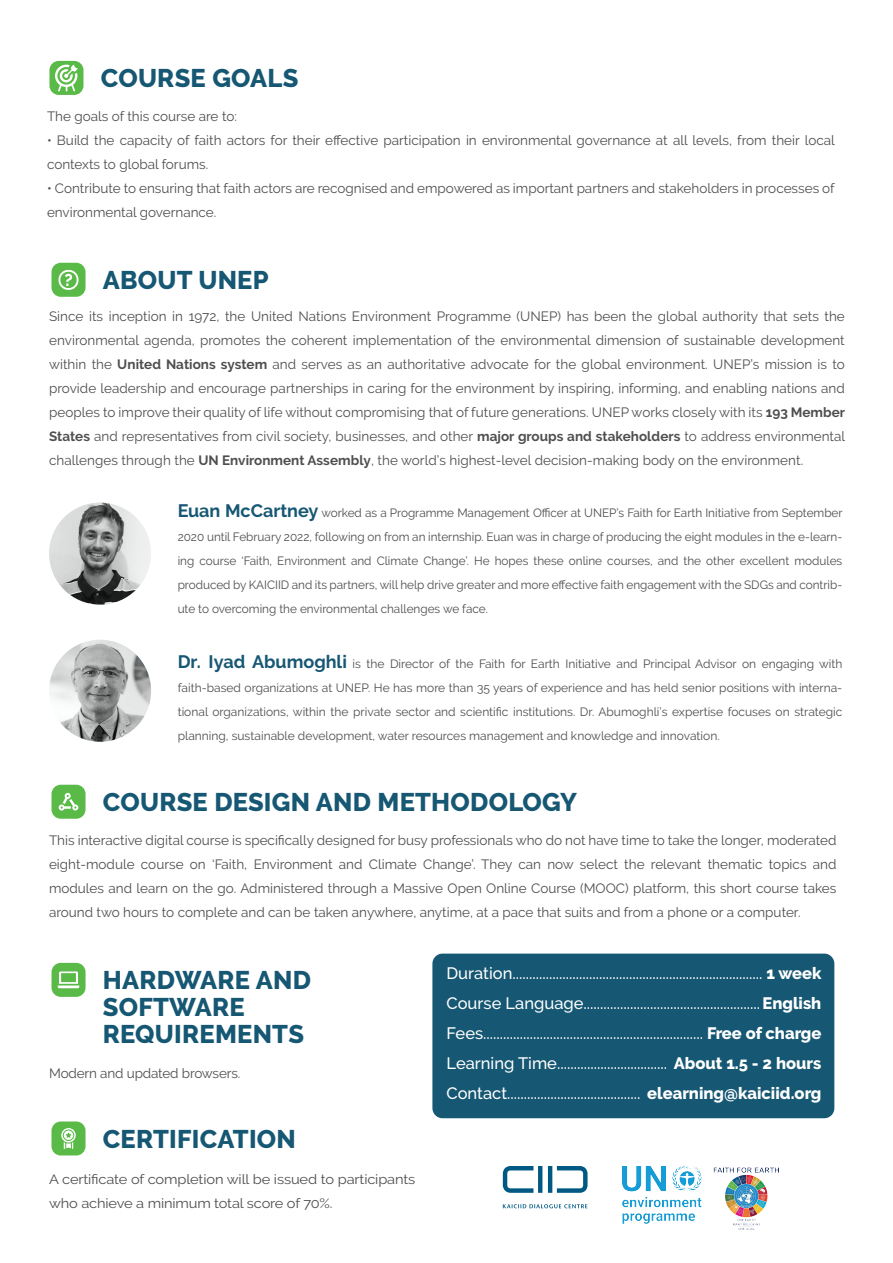
<style>
.page{position:relative;width:893px;height:1263px;background:#fff}
.page>*{position:absolute;margin:0;border:0;box-sizing:border-box;transform-origin:0 0}
.t1{font:800 25.5px/27px "Raleway";letter-spacing:.01em;color:#165773}
.t2{font:500 16.5px/30px "Raleway";color:#fff;text-align:justify}
.t3{font:13.5px/24px "Raleway";color:#4e4e4e;text-align:justify}
.t4{font:13.5px/24px "Raleway";color:#4e4e4e;scale:1.09 1}
.t5{font:12px/24px "Raleway";color:#4e4e4e;text-align:justify}
.s1{font-weight:700}
.s2{font-weight:700;font-size:18px;color:#165773}
.s3{font-weight:800}
</style>
<div class="page">
<div style="left:52px;top:263px;width:34px;height:34px;background:#5aba47;border-radius:9px"></div>
<div style="left:52px;top:785px;width:34px;height:34px;background:#5aba47;border-radius:9px"></div>
<svg style="left:59px;top:793px;width:19px;height:17px"></svg>
<div style="left:52px;top:1121px;width:34px;height:34px;background:#5aba47;border-radius:9px"></div>
<svg style="left:61px;top:1128px;width:15px;height:21px"></svg>
<div style="left:52px;top:963px;width:34px;height:34px;background:#5aba47;border-radius:9px"></div>
<svg style="left:58px;top:971px;width:21px;height:17px"></svg>
<div style="left:432px;top:953px;width:402px;height:165px;background:#165773;border-radius:10px"></div>
<svg style="left:59px;top:270px;width:20px;height:20px"></svg>
<svg style="left:49px;top:502px;width:102px;height:103px;background:#a1a2a2"></svg>
<svg style="left:49px;top:640px;width:102px;height:102px;background:#b2b3b3"></svg>
<div style="left:49px;top:61px;width:34px;height:34px;background:#5aba47;border-radius:9px"></div>
<svg style="left:55px;top:65px;width:23px;height:27px"></svg>
<svg style="left:503px;top:1166px;width:85px;height:27px"></svg>
<svg style="left:503px;top:1204px;width:85px;height:4px"></svg>
<img style="left:623px;top:1166px;width:156px;height:64px">
<h1 class="t1" style="left:101px;top:65px;width:199px">COURSE GOALS</h1>
<p class="t3" style="left:47px;top:105px;width:191px">The goals of this course are to:</p>
<p class="t3" style="left:47px;top:129px;width:789px">• Build the capacity of faith actors for their effective participation in environmental governance at all levels, from their local contexts to global forums.</p>
<p class="t3" style="left:47px;top:177px;width:789px">• Contribute to ensuring that faith actors are recognised and empowered as important partners and stakeholders in processes of environmental governance.</p>
<h1 class="t1" style="left:103px;top:267px;width:167px">ABOUT UNEP</h1>
<p class="t3" style="left:49px;top:304px;width:798px">Since its inception in 1972, the United Nations Environment Programme (UNEP) has been the global authority that sets the environmental agenda, promotes the coherent implementation of the environmental dimension of sustainable development within the <span class="s1">United Nations system</span> and serves as an authoritative advocate for the global environment. UNEP’s mission is to provide leadership and encourage partnerships in caring for the environment by inspiring, informing, and enabling nations and peoples to improve their quality of life without compromising that of future generations. UNEP works closely with its <span class="s1">193 Member States</span> and representatives from civil society, businesses, and other <span class="s1">major groups and stakeholders</span> to address environmental challenges through the <span class="s1">UN Environment Assembly</span>, the world’s highest-level decision-making body on the environment.</p>
<p class="t5" style="left:178px;top:501px;width:666px"><span class="s2">Euan McCartney</span> worked as a Programme Management Officer at UNEP’s Faith for Earth Initiative from September 2020 until February 2022, following on from an internship. Euan was in charge of producing the eight modules in the e-learn&shy;ing course ‘Faith, Environment and Climate Change’. He hopes these online courses, and the other excellent modules produced by KAICIID and its partners, will help drive greater and more effective faith engagement with the SDGs and contrib&shy;ute to overcoming the environmental challenges we face.</p>
<p class="t5" style="left:178px;top:652px;width:666px"><span class="s2">Dr. Iyad Abumoghli</span> is the Director of the Faith for Earth Initiative and Principal Advisor on engaging with faith-based organizations at UNEP. He has more than 35 years of experience and has held senior positions with interna&shy;tional organizations, within the private sector and scientific institutions. Dr. Abumoghli’s expertise focuses on strategic planning, sustainable development, water resources management and knowledge and innovation.</p>
<h1 class="t1" style="left:103px;top:789px;width:476px">COURSE DESIGN AND METHODOLOGY</h1>
<p class="t3" style="left:49px;top:828px;width:789px">This interactive digital course is specifically designed for busy professionals who do not have time to take the longer, moderated eight-module course on ‘Faith, Environment and Climate Change’. They can now select the relevant thematic topics and modules and learn on the go. Administered through a Massive Open Online Course (MOOC) platform, this short course takes around two hours to complete and can be taken anywhere, anytime, at a pace that suits and from a phone or a computer.</p>
<h1 class="t1" style="left:103px;top:967px;width:210px">HARDWARE AND<br>SOFTWARE<br>REQUIREMENTS</h1>
<p class="t3" style="left:49px;top:1061px;width:193px">Modern and updated browsers.</p>
<h1 class="t1" style="left:103px;top:1125px;width:195px">CERTIFICATION</h1>
<p class="t4" style="left:49px;top:1167px;width:337px">A certificate of completion will be issued to participants who achieve a minimum total score of 70%.</p>
<p class="t2" style="left:446px;top:958px;width:376px">Duration........................................................................... <span class="s3">1 week </span>Course Language.....................................................<span class="s3">English </span>Fees.................................................................. <span class="s3">Free of charge </span>Learning Time................................. <span class="s3">About 1.5 - 2 hours </span>Contact........................................ <span class="s3">elearning@kaiciid.org</span></p>
</div>
